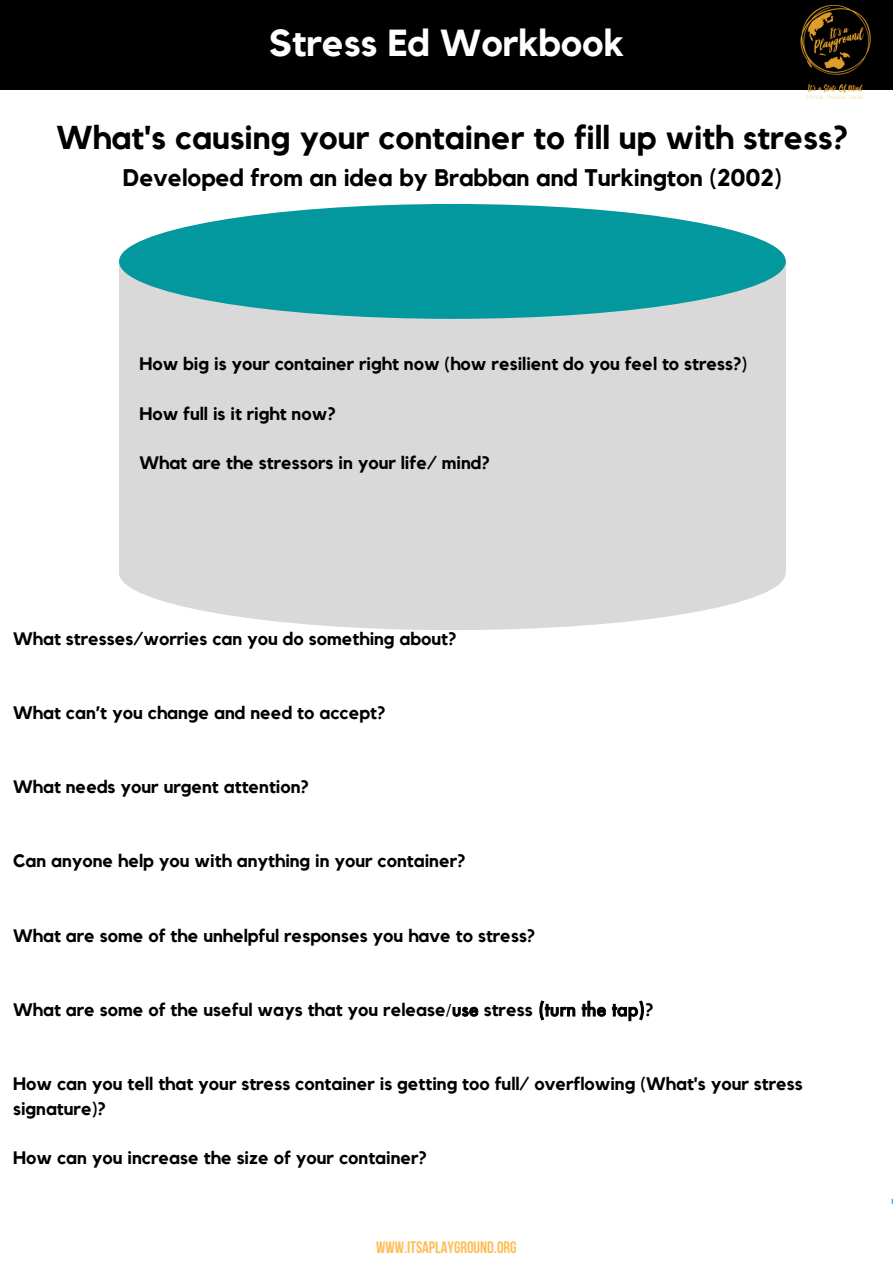
<style>
.page{position:relative;width:893px;height:1264px;background:#fff}
.page>*{position:absolute;margin:0;border:0;box-sizing:border-box;transform-origin:0 0}
.t1{font:700 37.5px "Kollektif";color:#fff}
.t2{font:700 33px "Kollektif";color:#000}
.t3{font:700 24px "Kollektif";color:#000}
.t4{font:700 18px/24.8px "Kollektif";color:#000}
.t5{font:700 16.5px "Bebas Neue";color:#ffbd59}
.s1{font-family:"Minion Pro"}
.s2{font-family:"Futura";font-weight:500}
</style>
<div class="page">
<div style="left:0;top:0;width:892px;height:89px;background:#000"></div>
<div style="left:119px;top:261px;width:666px;height:311px;background:#d9d9d9"></div>
<div style="left:119px;top:204px;width:666px;height:115px;background:#03989e;border-radius:50%"></div>
<div style="left:119px;top:515px;width:666px;height:115px;background:#d9d9d9;border-radius:50%"></div>
<img style="left:779px;top:4px;width:113px;height:96px">
<h1 class="t1" style="left:269px;top:26px;width:356px">Stress Ed Workbook</h1>
<h2 class="t2" style="left:56px;top:122px;width:793px">What's causing your container to fill up with stress?</h2>
<h3 class="t3" style="left:123px;top:166px;width:660px">Developed from an idea by Brabban and Turkington (2002)</h3>
<p class="t4" style="left:139px;top:352px;width:609px">How big is your container right now (how resilient do you feel to stress?)</p>
<p class="t4" style="left:139px;top:402px;width:198px">How full is it right now?</p>
<p class="t4" style="left:139px;top:451px;width:352px">What are the stressors in your life/ mind?</p>
<p class="t4" style="left:13px;top:626px;width:445px">What stresses/worries can you do something about?</p>
<p class="t4" style="left:13px;top:701px;width:374px">What can’t you change and need to accept?</p>
<p class="t4" style="left:13px;top:775px;width:297px">What needs your urgent attention?</p>
<p class="t4" style="left:13px;top:849px;width:454px">Can anyone help you with anything in your container?</p>
<p class="t4" style="left:13px;top:923px;width:524px">What are some of the unhelpful responses you have to stress?</p>
<p class="t4" style="left:13px;top:998px;width:642px">What are some of the useful ways that you release<span class="s1">/</span><span class="s2">use</span> stress <span class="s2">(turn the tap)</span>?</p>
<p class="t4" style="left:13px;top:1072px;width:791px">How can you tell that your stress container is getting too full/ overflowing (What's your stress signature)?</p>
<p class="t4" style="left:13px;top:1146px;width:415px">How can you increase the size of your container?</p>
<p class="t5" style="left:376px;top:1240px;width:142px">WWW.ITSAPLAYGROUND.ORG</p>
</div>
